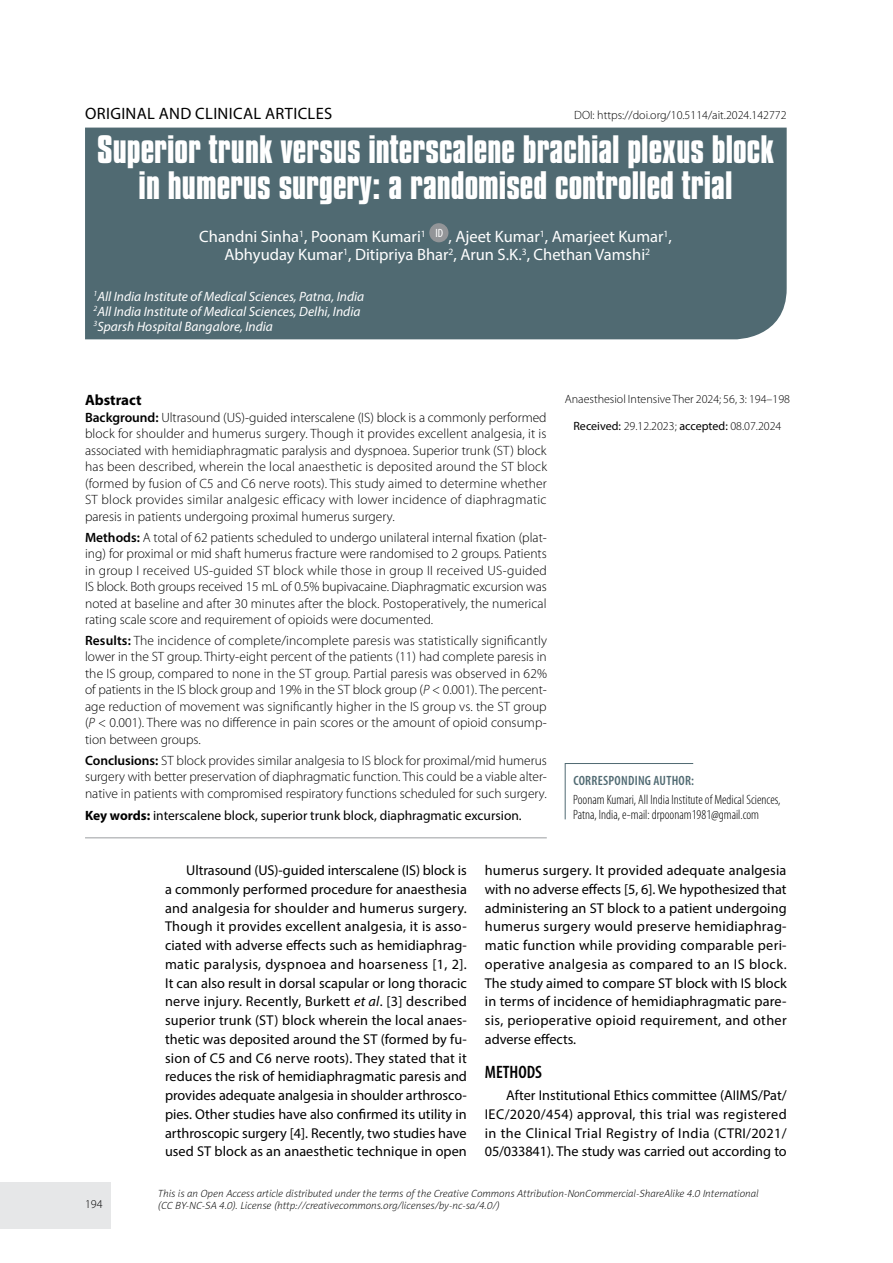
<style>
.page{position:relative;width:893px;height:1263px;background:#fff}
.page>*{position:absolute;margin:0;border:0;box-sizing:border-box;transform-origin:0 0}
.t1{font:700 33px/36px "Compacta PL";color:#fff;text-align:center}
.t2{font:600 condensed 18px "Myriad Pro";color:#000}
.t3{font:16.5px/18px "Myriad Pro";color:#fff;text-align:center}
.t4{font:16.5px "Myriad Pro";letter-spacing:.02em;color:#000}
.t5{font:700 15px "Myriad Pro";color:#000}
.t6{font:14.25px/18.8px "Myriad Pro";letter-spacing:.005em;color:#000;text-align:justify}
.t7{font:300 13.5px/16.5px "Myriad Pro";color:#000;text-align:justify}
.t8{font:italic 13.5px/15px "Myriad Pro";color:#fff}
.t9{font:300 condensed 13.5px/15px "Myriad Pro";color:#000}
.t10{font:13.5px "Myriad Pro";color:#000}
.t11{font:600 condensed 13.5px "Myriad Pro";letter-spacing:.02em;color:#506a72}
.t12{font:300 12px "Myriad Pro";color:#000}
.t13{font:italic 10.5px/12px "Naomi Sans EFN Thin";color:#000}
.s1{font-weight:600}
.s2{font-style:italic}
.s3{font-weight:700}
.s4{font-weight:400}
</style>
<div class="page">
<div style="left:0;top:1182px;width:111px;height:47px;background:#e6e7e8"></div>
<div style="left:85px;top:128px;width:702px;height:211px;background:#506a72"></div>
<div style="left:429px;top:223px;width:19px;height:19px;background:#939598;border-radius:50%"></div>
<svg style="left:564px;top:763px;width:130px;height:57px"></svg>
<hr style="left:85px;top:837px;width:462px;height:1px;background:#bcbec0">
<p class="t4" style="left:85px;top:103px;width:249px">ORIGINAL AND CLINICAL ARTICLES</p>
<p class="t12" style="left:574px;top:109px;width:214px">DOI: https://doi.org/10.5114/ait.2024.142772</p>
<h1 class="t1" style="left:97px;top:132px;width:678px">Superior trunk versus interscalene brachial plexus block in humerus surgery: a randomised controlled trial</h1>
<p class="t3" style="left:199px;top:228px;width:474px">Chandni Sinha<sup>1</sup>, Poonam Kumari<sup>1</sup> <sup>ID</sup> , Ajeet Kumar<sup>1</sup>, Amarjeet Kumar<sup>1</sup>,<br>Abhyuday Kumar<sup>1</sup>, Ditipriya Bhar<sup>2</sup>, Arun S.K.<sup>3</sup>, Chethan Vamshi<sup>2</sup></p>
<p class="t8" style="left:94px;top:289px;width:272px"><sup>1</sup>All India Institute of Medical Sciences, Patna, India<br><sup>2</sup>All India Institute of Medical Sciences, Delhi, India<br><sup>3</sup>Sparsh Hospital Bangalore, India</p>
<p class="t5" style="left:85px;top:391px;width:58px">Abstract</p>
<p class="t7" style="left:85px;top:409px;width:463px"><span class="s1">Background:</span> Ultrasound (US)-guided interscalene (IS) block is a commonly performed block for shoulder and humerus surgery. Though it provides excellent analgesia, it is associated with hemidiaphragmatic paralysis and dyspnoea. Superior trunk (ST) block has been described, wherein the local anaesthetic is deposited around the ST block (formed by fusion of C5 and C6 nerve roots). This study aimed to determine whether ST block provides similar analgesic efficacy with lower incidence of diaphragmatic paresis in patients undergoing proximal humerus surgery.</p>
<p class="t7" style="left:85px;top:529px;width:463px"><span class="s1">Methods:</span> A total of 62 patients scheduled to undergo unilateral internal fixation (plat&shy;ing) for proximal or mid shaft humerus fracture were randomised to 2 groups. Patients in group I received US-guided ST block while those in group II received US-guided IS block. Both groups received 15 mL of 0.5% bupivacaine. Diaphragmatic excursion was noted at baseline and after 30 minutes after the block. Postoperatively, the numerical rating scale score and requirement of opioids were documented.</p>
<p class="t7" style="left:85px;top:632px;width:463px"><span class="s1">Results:</span> The incidence of complete/incomplete paresis was statistically significantly lower in the ST group. Thirty‑eight percent of the patients (11) had complete paresis in the IS group, compared to none in the ST group. Partial paresis was observed in 62% of patients in the IS block group and 19% in the ST block group (<span class="s2">P</span> &lt; 0.001). The percent&shy;age reduction of movement was significantly higher in the IS group vs. the ST group (<span class="s2">P</span> &lt; 0.001). There was no difference in pain scores or the amount of opioid consump&shy;tion between groups.</p>
<p class="t7" style="left:85px;top:752px;width:463px"><span class="s1">Conclusions:</span> ST block provides similar analgesia to IS block for proximal/mid humerus surgery with better preservation of diaphragmatic function. This could be a viable alter&shy;native in patients with compromised respiratory functions scheduled for such surgery.</p>
<p class="t10" style="left:85px;top:807px;width:438px"><span class="s3">Key words:</span> interscalene block, superior trunk block, diaphragmatic excursion.</p>
<p class="t12" style="left:565px;top:393px;width:227px">Anaesthesiol Intensive Ther 2024; 56, 3: 194–198</p>
<p class="t12" style="left:573px;top:420px;width:209px"><span class="s4">Received:</span> 29.12.2023; <span class="s4">accepted:</span> 08.07.2024</p>
<p class="t11" style="left:573px;top:772px;width:122px">CORRESPONDING AUTHOR:</p>
<p class="t9" style="left:573px;top:792px;width:209px">Poonam Kumari, All India Institute of Medical Sciences,<br>Patna, India, e-mail: drpoonam1981@gmail.com</p>
<p class="t12" style="left:85px;top:1197px;width:19px">194</p>
<p class="t6" style="left:165px;top:861px;width:303px;text-indent:21px">Ultrasound (US)-guided interscalene (IS) block is a commonly performed procedure for anaesthesia and analgesia for shoulder and humerus surgery.<br>Though it provides excellent analgesia, it is asso&shy;ciated with adverse effects such as hemidiaphrag&shy;matic paralysis, dyspnoea and hoarseness [1, 2].<br>It can also result in dorsal scapular or long thoracic nerve injury. Recently, Burkett <span class="s2">et al</span>. [3] described superior trunk (ST) block wherein the local anaes&shy;thetic was deposited around the ST (formed by fu&shy;sion of C5 and C6 nerve roots). They stated that it reduces the risk of hemidiaphragmatic paresis and provides adequate analgesia in shoulder arthrosco&shy;pies. Other studies have also confirmed its utility in arthroscopic surgery [4]. Recently, two studies have used ST block as an anaesthetic technique in open</p>
<p class="t6" style="left:485px;top:861px;width:303px">humerus surgery. It provided adequate analgesia with no adverse effects [5, 6]. We hypothesized that administering an ST block to a patient undergoing humerus surgery would preserve hemidiaphrag&shy;matic function while providing comparable peri&shy;operative analgesia as compared to an IS block.<br>The study aimed to compare ST block with IS block in terms of incidence of hemidiaphragmatic pare&shy;sis, perioperative opioid requirement, and other adverse effects.</p>
<h2 class="t2" style="left:485px;top:1061px;width:59px">METHODS</h2>
<p class="t6" style="left:485px;top:1086px;width:303px;text-indent:21px">After Institutional Ethics committee (AIIMS/Pat/ IEC/2020/454) approval, this trial was registered in the Clinical Trial Registry of India (CTRI/2021/ 05/033841). The study was carried out according to</p>
<p class="t13" style="left:158px;top:1187px;width:602px">This is an Open Access article distributed under the terms of the Creative Commons Attribution-NonCommercial-ShareAlike 4.0 International (CC BY-NC-SA 4.0). License (http://creativecommons.org/licenses/by-nc-sa/4.0/)</p>
</div>
